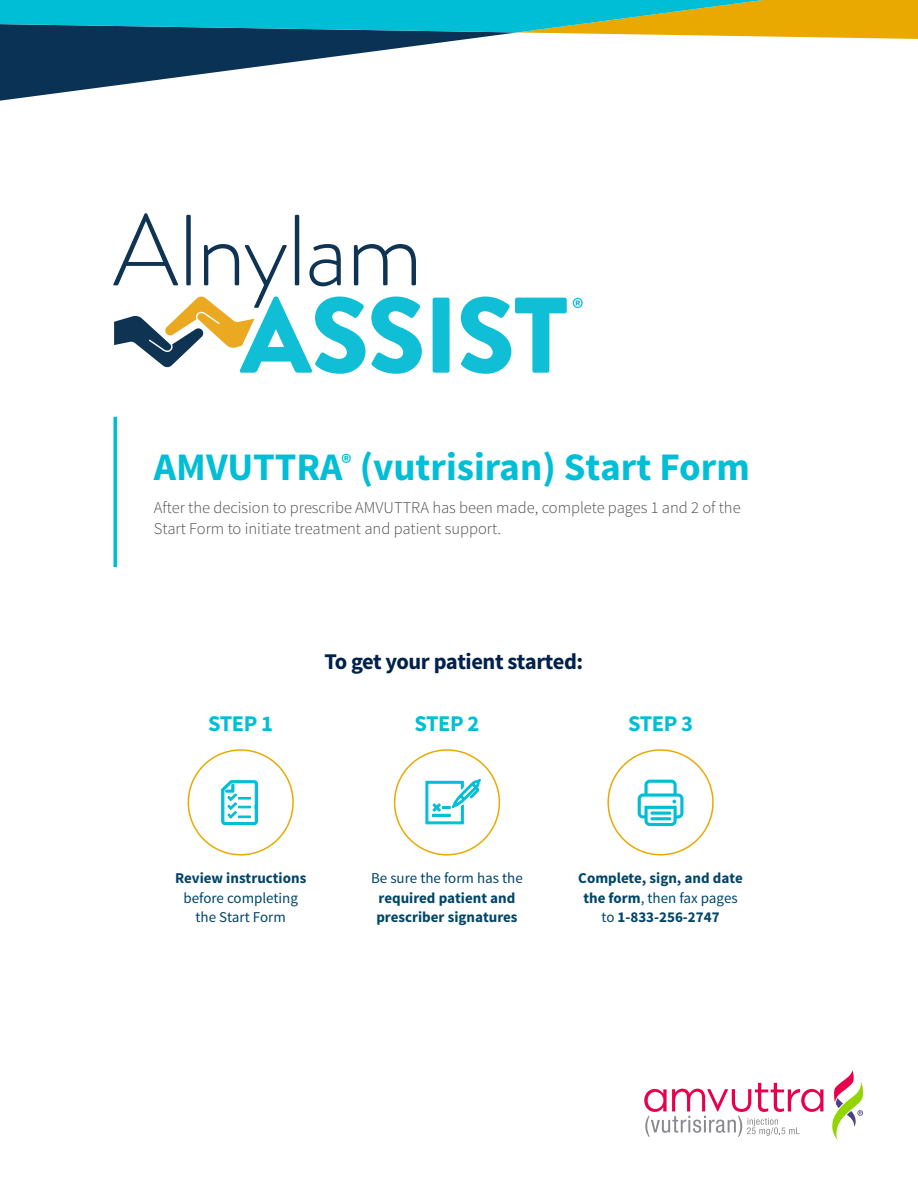
<style>
.page{position:relative;width:918px;height:1188px;background:#fff}
.page>*{position:absolute;margin:0;border:0;box-sizing:border-box;transform-origin:0 0}
.t1{font:700 39px "Source Sans Pro";color:#00bed6}
.t2{font:700 22.5px "Source Sans Pro";letter-spacing:-.02em;color:#00214c}
.t3{font:700 22.5px "Source Sans Pro";letter-spacing:-.02em;color:#00bed6}
.t4{font:300 16.5px/21px "Source Sans Pro";color:#4d4d4f}
.t5{font:700 15px/19.5px "Source Sans Pro";color:#004568}
.t6{font:15px/19.5px "Source Sans Pro";color:#004568;text-align:center}
.s1{font-weight:400}
</style>
<div class="page">
<svg style="left:113px;top:213px;width:309px;height:161px"></svg>
<div style="left:433px;top:298px;width:17px;height:75px;background:#10bfd6;border-radius:2px"></div>
<svg style="left:461px;top:297px;width:106px;height:77px"></svg>
<svg style="left:573px;top:298px;width:10px;height:10px"></svg>
<svg style="left:644px;top:1083px;width:179px;height:54px"></svg>
<svg style="left:832px;top:1070px;width:31px;height:70px"></svg>
<svg style="left:0;top:56px;width:338px;height:45px"></svg>
<svg style="left:0;top:0;width:918px;height:56px"></svg>
<div style="left:188px;top:749px;width:106px;height:107px;border:2px solid #eba900;border-radius:50%"></div>
<div style="left:394px;top:749px;width:106px;height:107px;border:2px solid #eba900;border-radius:50%"></div>
<div style="left:607px;top:749px;width:107px;height:107px;border:2px solid #eba900;border-radius:50%"></div>
<svg style="left:638px;top:780px;width:45px;height:46px"></svg>
<hr style="left:650px;top:812px;width:21px;height:3px;background:#00bed6;border-radius:2px">
<hr style="left:650px;top:817px;width:21px;height:3px;background:#00bed6;border-radius:2px">
<svg style="left:221px;top:780px;width:37px;height:46px"></svg>
<svg style="left:425px;top:778px;width:56px;height:47px"></svg>
<hr style="left:432px;top:814px;width:19px;height:3px;background:#00bed6">
<svg style="left:113px;top:417px;width:4px;height:150px"></svg>
<h1 class="t1" style="left:154px;top:442px;width:597px">AMVUTTRA<sup>®</sup> (vutrisiran) Start Form</h1>
<p class="t4" style="left:154px;top:497px;width:588px">After the decision to prescribe AMVUTTRA has been made, complete pages 1 and 2 of the<br>Start Form to initiate treatment and patient support.</p>
<h2 class="t2" style="left:325px;top:647px;width:260px">To get your patient started:</h2>
<h2 class="t3" style="left:208px;top:709px;width:66px">STEP 1</h2>
<h2 class="t3" style="left:415px;top:709px;width:66px">STEP 2</h2>
<h2 class="t3" style="left:628px;top:709px;width:66px">STEP 3</h2>
<p class="t5" style="left:175px;top:869px;width:133px">Review instructions</p>
<p class="t6" style="left:183px;top:888px;width:116px">before completing the Start Form</p>
<p class="t6" style="left:371px;top:869px;width:153px">Be sure the form has the</p>
<p class="t5" style="left:376px;top:889px;width:143px">required patient and prescriber signatures</p>
<p class="t5" style="left:578px;top:869px;width:166px;text-align:center">Complete, sign, and date the form<span class="s1">, then fax pages to</span> 1-833-256-2747</p>
</div>
